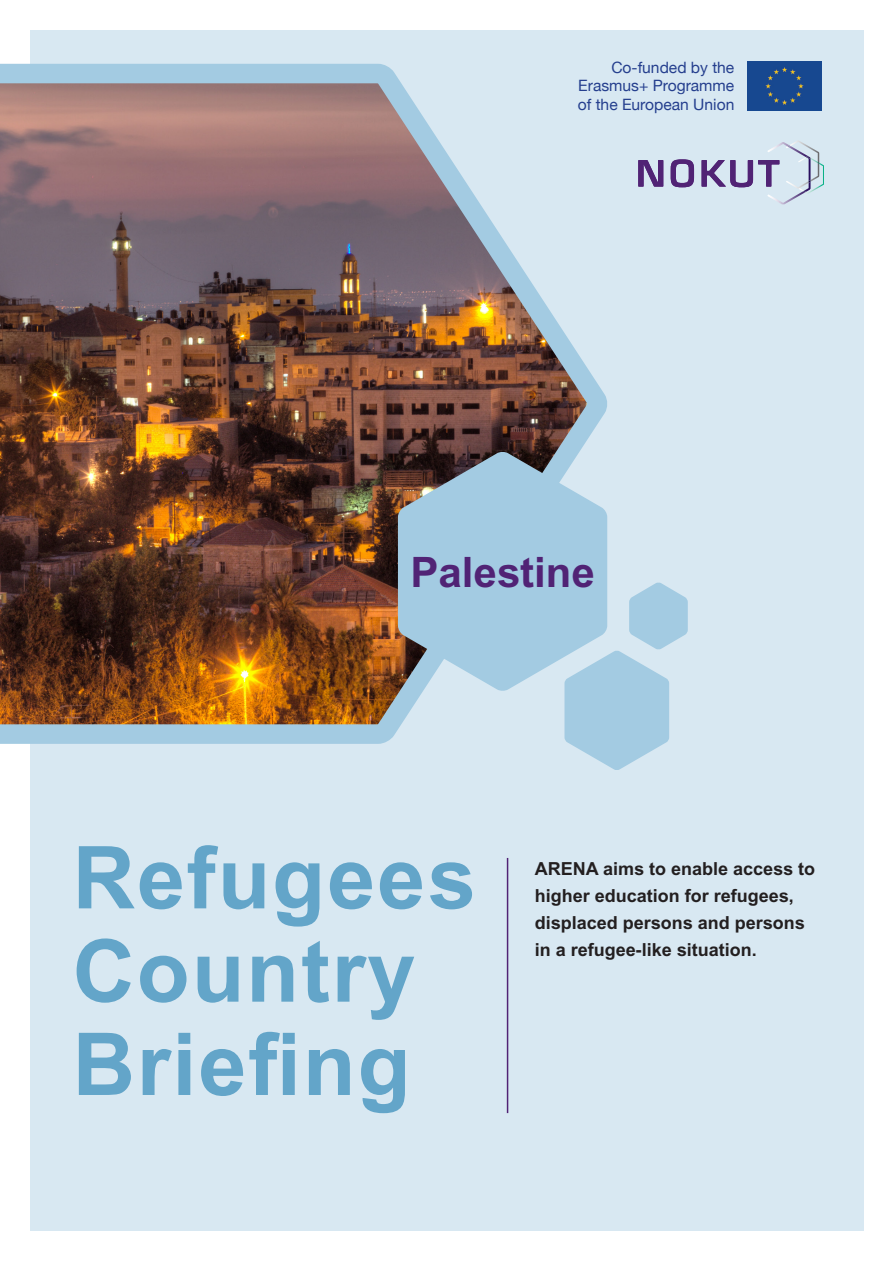
<style>
.page{position:relative;width:893px;height:1263px;background:#fff}
.page>*{position:absolute;margin:0;border:0;box-sizing:border-box;transform-origin:0 0}
.Tittel{font:700 86.85px/93.3px "Arial MT Std";letter-spacing:.02em;color:#63a5c9}
.Tittel-2{font:700 42px "Arial MT Std";color:#512375}
.t1{font:700 18px/27px "Arial MT Std";color:#231f20}
.t2{font:15.6px "Helvetica Neue";color:#253f8e}
</style>
<div class="page">
<svg style="left:863px;top:30px;width:1px;height:267px"></svg>
<div style="left:30px;top:30px;width:833px;height:1201px;background:#d8e8f2"></div>
<img style="left:767px;top:142px;width:19px;height:10px">
<img style="left:767px;top:192px;width:38px;height:12px">
<img style="left:786px;top:140px;width:33px;height:48px">
<img style="left:805px;top:163px;width:19px;height:31px">
<svg style="left:798px;top:156px;width:21px;height:8px"></svg>
<svg style="left:798px;top:180px;width:12px;height:12px"></svg>
<svg style="left:638px;top:160px;width:25px;height:27px"></svg>
<svg style="left:671px;top:159px;width:23px;height:28px"></svg>
<svg style="left:702px;top:160px;width:77px;height:27px"></svg>
<div style="left:748px;top:62px;width:73px;height:48px;background:#174890"></div>
<img style="left:0;top:63px;width:608px;height:681px">
<svg style="left:398px;top:451px;width:209px;height:240px;background:#9dbcce"></svg>
<hr style="left:507px;top:858px;width:1px;height:255px;background:#512375">
<svg style="left:564px;top:582px;width:124px;height:188px"></svg>
<p class="t2" style="left:611px;top:56px;width:124px">Co-funded by the</p>
<p class="t2" style="left:578px;top:75px;width:158px">Erasmus+ Programme</p>
<p class="t2" style="left:578px;top:94px;width:158px">of the European Union</p>
<p class="Tittel-2" style="left:410px;top:548px;width:186px">Palestine</p>
<p class="Tittel" style="left:72px;top:830px;width:404px">Refugees<br>Country<br>Briefing</p>
<p class="t1" style="left:535px;top:855px;width:282px">ARENA aims to enable access to higher education for refugees, displaced persons and persons in a refugee-like situation.</p>
</div>
